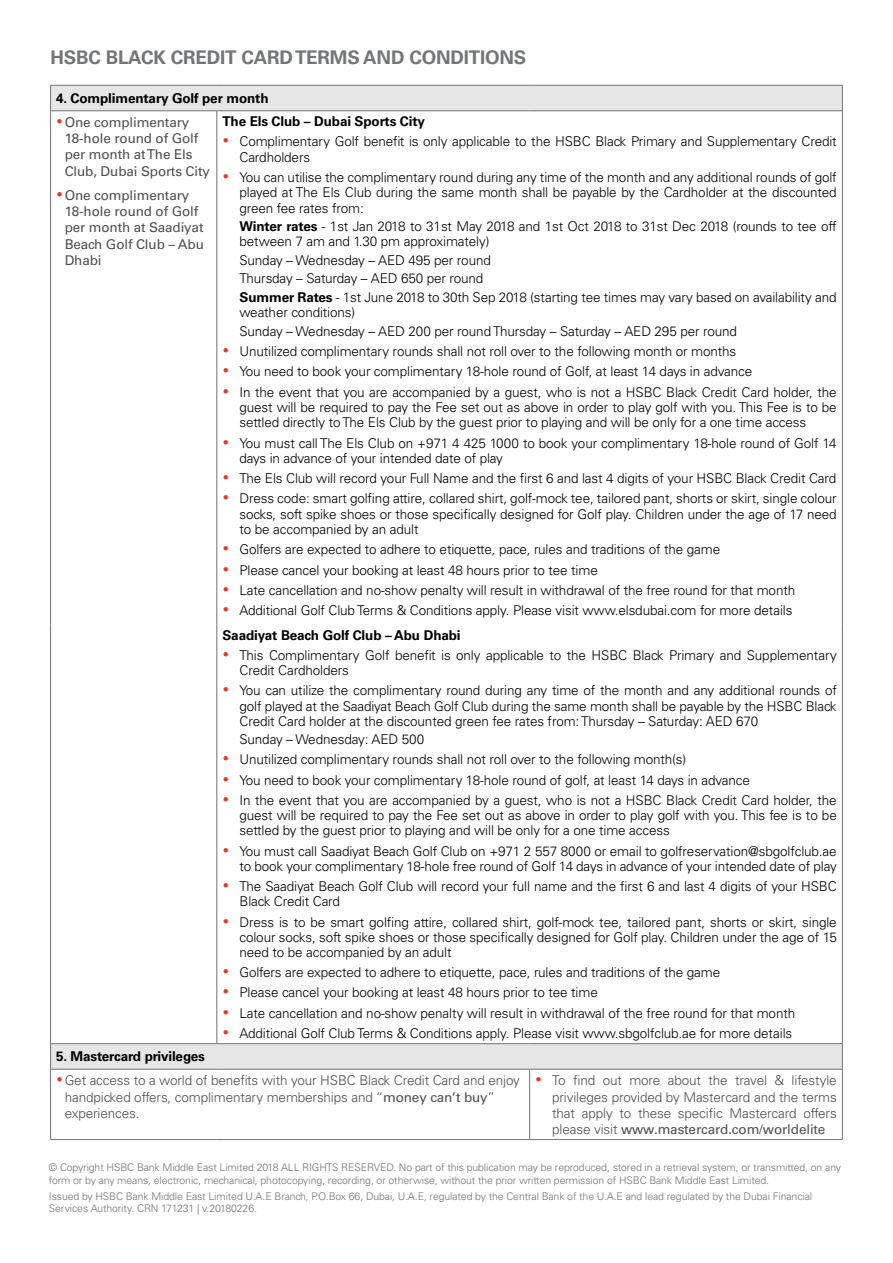
<style>
.page{position:relative;width:893px;height:1263px;background:#fff}
.page>*{position:absolute;margin:0;border:0;box-sizing:border-box;transform-origin:0 0}
.t1{font:700 18.75px "Univers LT Std";letter-spacing:-.01em;color:#737577}
.t2{font:300 13.5px/15.3px "Univers LT Std";letter-spacing:-.01em;color:#000}
.t3{font:300 13.5px/16.2px "Univers LT Std";letter-spacing:-.01em;color:#4e4e4e}
.t4{font:13.5px/16.2px "Univers LT Std";letter-spacing:-.01em;color:#4e4e4e}
.t5{font:700 13.5px "Univers LT Std";letter-spacing:-.01em;color:#000}
.t6{font:300 10.5px/12px "Univers LT Std";letter-spacing:-.01em;color:#717275}
.s1{color:#ee3524}
.s2{font-weight:700}
.s3{font-weight:400}
</style>
<div class="page">
<div style="left:51px;top:86px;width:791px;height:25px;background:#e6e6e6"></div>
<svg style="left:51px;top:624px;width:791px;height:515px"></svg>
<hr style="left:50px;top:85px;width:167px;height:1px;background:#717275">
<svg style="left:50px;top:85px;width:1px;height:26px"></svg>
<hr style="left:217px;top:85px;width:313px;height:1px;background:#717275">
<hr style="left:530px;top:85px;width:313px;height:1px;background:#717275">
<svg style="left:842px;top:85px;width:1px;height:26px"></svg>
<hr style="left:50px;top:111px;width:167px;height:1px;background:#717275">
<hr style="left:50px;top:111px;width:1px;height:513px;background:#717275">
<hr style="left:50px;top:624px;width:1px;height:419px;background:#717275">
<hr style="left:217px;top:624px;width:1px;height:419px;background:#717275">
<hr style="left:842px;top:624px;width:1px;height:419px;background:#717275">
<hr style="left:50px;top:1043px;width:167px;height:1px;background:#717275">
<svg style="left:50px;top:1044px;width:1px;height:25px"></svg>
<hr style="left:217px;top:1043px;width:313px;height:1px;background:#717275">
<hr style="left:530px;top:1043px;width:313px;height:1px;background:#717275">
<svg style="left:842px;top:1044px;width:1px;height:25px"></svg>
<hr style="left:50px;top:1069px;width:167px;height:1px;background:#717275">
<hr style="left:50px;top:1069px;width:1px;height:70px;background:#717275">
<hr style="left:217px;top:1069px;width:313px;height:1px;background:#717275">
<hr style="left:530px;top:1069px;width:313px;height:1px;background:#717275">
<hr style="left:529px;top:1069px;width:1px;height:70px;background:#717275">
<hr style="left:842px;top:1069px;width:1px;height:70px;background:#717275">
<hr style="left:50px;top:1139px;width:167px;height:1px;background:#717275">
<hr style="left:217px;top:1139px;width:313px;height:1px;background:#717275">
<hr style="left:530px;top:1139px;width:313px;height:1px;background:#717275">
<hr style="left:217px;top:111px;width:313px;height:1px;background:#717275">
<hr style="left:217px;top:111px;width:1px;height:513px;background:#717275">
<hr style="left:530px;top:111px;width:313px;height:1px;background:#717275">
<hr style="left:842px;top:111px;width:1px;height:513px;background:#717275">
<h1 class="t1" style="left:50px;top:46px;width:478px">HSBC BLACK CREDIT CARD TERMS AND CONDITIONS</h1>
<p class="t5" style="left:56px;top:90px;width:214px">4. Complimentary Golf per month</p>
<p class="t4" style="left:65px;top:114px;width:147px;text-indent:-9px"><span class="s1">•</span>One complimentary<br>18-hole round of Golf per month at The Els<br>Club, Dubai Sports City</p>
<p class="t4" style="left:65px;top:187px;width:141px;text-indent:-9px"><span class="s1">•</span>One complimentary<br>18-hole round of Golf per month at Saadiyat<br>Beach Golf Club – Abu<br>Dhabi</p>
<p class="t5" style="left:222px;top:114px;width:204px">The Els Club – Dubai Sports City</p>
<p class="t2" style="left:239px;top:134px;width:599px;text-indent:-17px"><span class="s1">•</span> Complimentary Golf benefit is only applicable to the HSBC Black Primary and Supplementary Credit<br>Cardholders</p>
<p class="t2" style="left:239px;top:170px;width:599px;text-align:justify;text-indent:-17px"><span class="s1">•</span> You can utilise the complimentary round during any time of the month and any additional rounds of golf played at The Els Club during the same month shall be payable by the Cardholder at the discounted green fee rates from:</p>
<p class="t2" style="left:239px;top:219px;width:599px"><span class="s2">Winter rates</span> - 1st Jan 2018 to 31st May 2018 and 1st Oct 2018 to 31st Dec 2018 (rounds to tee off between 7 am and 1.30 pm approximately)</p>
<p class="t2" style="left:239px;top:251px;width:599px;line-height:18.5px">Sunday – Wednesday – AED 495 per round<br>Thursday – Saturday – AED 650 per round<br><span class="s2">Summer Rates</span> - 1st June 2018 to 30th Sep 2018 (starting tee times may vary based on availability and</p>
<p class="t2" style="left:239px;top:303px;width:499px;line-height:18.5px">weather conditions)<br>Sunday – Wednesday – AED 200 per round Thursday – Saturday – AED 295 per round</p>
<p class="t2" style="left:222px;top:344px;width:515px"><span class="s1">•</span> Unutilized complimentary rounds shall not roll over to the following month or months</p>
<p class="t2" style="left:222px;top:364px;width:531px"><span class="s1">•</span> You need to book your complimentary 18-hole round of Golf, at least 14 days in advance</p>
<p class="t2" style="left:239px;top:384px;width:599px;text-align:justify;text-indent:-17px"><span class="s1">•</span> In the event that you are accompanied by a guest, who is not a HSBC Black Credit Card holder, the guest will be required to pay the Fee set out as above in order to play golf with you. This Fee is to be settled directly to The Els Club by the guest prior to playing and will be only for a one time access</p>
<p class="t2" style="left:239px;top:435px;width:599px;text-indent:-17px"><span class="s1">•</span> You must call The Els Club on +971 4 425 1000 to book your complimentary 18-hole round of Golf 14 days in advance of your intended date of play</p>
<p class="t2" style="left:222px;top:471px;width:615px"><span class="s1">•</span> The Els Club will record your Full Name and the first 6 and last 4 digits of your HSBC Black Credit Card</p>
<p class="t2" style="left:239px;top:491px;width:599px;text-align:justify;text-indent:-17px"><span class="s1">•</span> Dress code: smart golfing attire, collared shirt, golf-mock tee, tailored pant, shorts or skirt, single colour socks, soft spike shoes or those specifically designed for Golf play. Children under the age of 17 need to be accompanied by an adult</p>
<p class="t2" style="left:222px;top:542px;width:499px"><span class="s1">•</span> Golfers are expected to adhere to etiquette, pace, rules and traditions of the game</p>
<p class="t2" style="left:222px;top:562px;width:377px"><span class="s1">•</span> Please cancel your booking at least 48 hours prior to tee time</p>
<p class="t2" style="left:222px;top:582px;width:574px"><span class="s1">•</span> Late cancellation and no-show penalty will result in withdrawal of the free round for that month</p>
<p class="t2" style="left:222px;top:598px;width:571px;line-height:24.6px"><span class="s1">•</span> Additional Golf Club Terms &amp; Conditions apply. Please visit www.elsdubai.com for more details<br><span class="s2">Saadiyat Beach Golf Club – Abu Dhabi</span></p>
<p class="t2" style="left:239px;top:648px;width:599px;text-indent:-17px"><span class="s1">•</span> This Complimentary Golf benefit is only applicable to the HSBC Black Primary and Supplementary<br>Credit Cardholders</p>
<p class="t2" style="left:239px;top:683px;width:599px;text-align:justify;text-indent:-17px"><span class="s1">•</span> You can utilize the complimentary round during any time of the month and any additional rounds of golf played at the Saadiyat Beach Golf Club during the same month shall be payable by the HSBC Black Credit Card holder at the discounted green fee rates from: Thursday – Saturday: AED 670</p>
<p class="t2" style="left:239px;top:732px;width:186px">Sunday – Wednesday: AED 500</p>
<p class="t2" style="left:222px;top:752px;width:465px"><span class="s1">•</span> Unutilized complimentary rounds shall not roll over to the following month(s)</p>
<p class="t2" style="left:222px;top:772px;width:529px"><span class="s1">•</span> You need to book your complimentary 18-hole round of golf, at least 14 days in advance</p>
<p class="t2" style="left:239px;top:792px;width:599px;text-align:justify;text-indent:-17px"><span class="s1">•</span> In the event that you are accompanied by a guest, who is not a HSBC Black Credit Card holder, the guest will be required to pay the Fee set out as above in order to play golf with you. This fee is to be settled by the guest prior to playing and will be only for a one time access</p>
<p class="t2" style="left:222px;top:843px;width:616px;text-align:right"><span class="s1">•</span> You must call Saadiyat Beach Golf Club on +971 2 557 8000 or email to golfreservation@sbgolfclub.ae to book your complimentary 18-hole free round of Golf 14 days in advance of your intended date of play</p>
<p class="t2" style="left:239px;top:879px;width:599px;text-indent:-17px"><span class="s1">•</span> The Saadiyat Beach Golf Club will record your full name and the first 6 and last 4 digits of your HSBC<br>Black Credit Card</p>
<p class="t2" style="left:239px;top:914px;width:599px;text-align:justify;text-indent:-17px"><span class="s1">•</span> Dress is to be smart golfing attire, collared shirt, golf-mock tee, tailored pant, shorts or skirt, single colour socks, soft spike shoes or those specifically designed for Golf play. Children under the age of 15 need to be accompanied by an adult</p>
<p class="t2" style="left:222px;top:965px;width:499px"><span class="s1">•</span> Golfers are expected to adhere to etiquette, pace, rules and traditions of the game</p>
<p class="t2" style="left:222px;top:985px;width:377px"><span class="s1">•</span> Please cancel your booking at least 48 hours prior to tee time</p>
<p class="t2" style="left:222px;top:1005px;width:574px"><span class="s1">•</span> Late cancellation and no-show penalty will result in withdrawal of the free round for that month</p>
<p class="t2" style="left:222px;top:1025px;width:571px"><span class="s1">•</span> Additional Golf Club Terms &amp; Conditions apply. Please visit www.sbgolfclub.ae for more details</p>
<p class="t5" style="left:56px;top:1049px;width:150px">5. Mastercard privileges</p>
<p class="t3" style="left:65px;top:1072px;width:457px;text-indent:-9px"><span class="s1">•</span>Get access to a world of benefits with your HSBC Black Credit Card and enjoy handpicked offers, complimentary memberships and “<span class="s3">money can’t buy</span>” experiences.</p>
<p class="t3" style="left:552px;top:1072px;width:286px;text-align:justify;text-indent:-17px"><span class="s1">•</span> To find out more about the travel &amp; lifestyle privileges provided by Mastercard and the terms that apply to these specific Mastercard offers please visit <span class="s3">www.mastercard.com/worldelite</span></p>
<p class="t6" style="left:49px;top:1162px;width:794px">© Copyright HSBC Bank Middle East Limited 2018 ALL RIGHTS RESERVED. No part of this publication may be reproduced, stored in a retrieval system, or transmitted, on any form or by any means, electronic, mechanical, photocopying, recording, or otherwise, without the prior written permission of HSBC Bank Middle East Limited.</p>
<p class="t6" style="left:49px;top:1190px;width:765px">Issued by HSBC Bank Middle East Limited U.A.E Branch, P.O.Box 66, Dubai, U.A.E, regulated by the Central Bank of the U.A.E and lead regulated by the Dubai Financial<br>Services Authority. CRN 171231 | v.20180226.</p>
</div>
